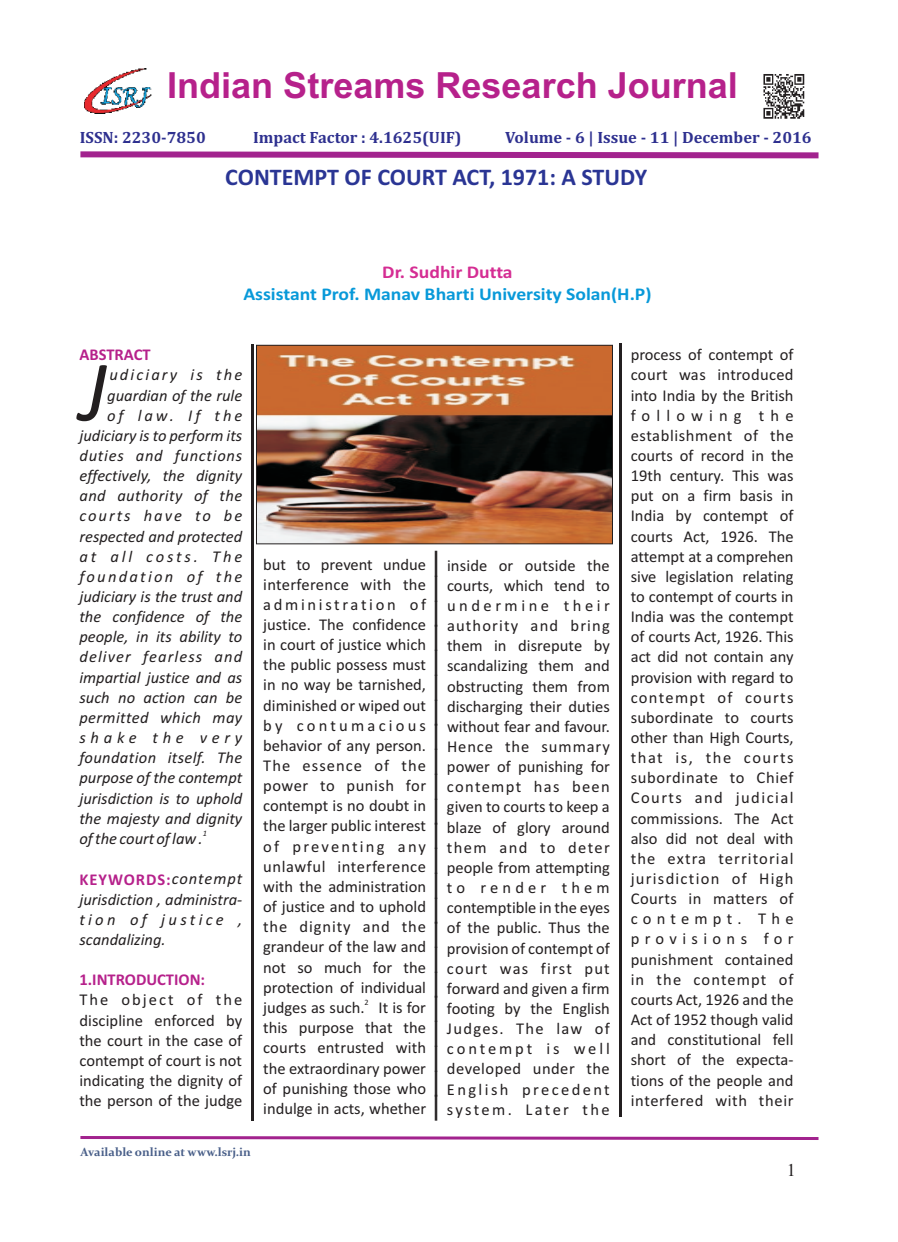
<style>
.page{position:relative;width:898px;height:1242px;background:#fff}
.page>*{position:absolute;margin:0;border:0;box-sizing:border-box;transform-origin:0 0}
.t1{font:italic 87px "Calibri";color:#231f20}
.t2{font:700 36px "Arial";color:#b6218b}
.t3{font:36px "Arial";color:#231f20;scale:1.68 1}
.t4{font:36px "Arial";color:#231f20;scale:1.24 1}
.t5{font:36px "Arial";color:#231f20;scale:1.67 1}
.t6{font:700 24px "Calibri";color:#2a3594}
.t7{font:700 18px "Calibri";color:#0899d9;scale:1.09 1}
.t8{font:700 18px "Calibri";color:#d52d93;scale:1.09 1}
.t9{font:18px "Times New Roman";color:#231f20}
.t10{font:16.5px/20.1px "Calibri";color:#231f20;text-align:justify}
.t11{font:italic 16.5px/20.1px "Calibri";color:#231f20;text-align:justify}
.t12{font:700 16.5px "Cambria";color:#2e308f}
.t13{font:700 16.5px "Calibri";color:#b6218b}
.t14{font:700 16.5px "Calibri";letter-spacing:.06em;color:#b6218b}
.t15{font:700 12px "Constantia";color:#485e88}
.t16{font:italic 8.25px "Calibri";color:#231f20}
.t17{font:8.25px "Calibri";color:#231f20}
.s1{font-weight:400;font-style:italic;color:#231f20}
</style>
<div class="page">
<svg style="left:80px;top:151px;width:739px;height:8px;background:#b959aa"></svg>
<svg style="left:80px;top:1136px;width:739px;height:4px;background:#b859a9"></svg>
<img style="left:85px;top:69px;width:67px;height:45px">
<img style="left:258px;top:347px;width:352px;height:195px">
<div style="left:256px;top:345px;width:356px;height:199px;border:1px solid #231f20"></div>
<img style="left:763px;top:74px;width:42px;height:45px">
<h2 class="t2" style="left:167px;top:72px;width:572px">Indian Streams Research Journal</h2>
<p class="t12" style="left:80px;top:130px;width:127px">ISSN: 2230-7850</p>
<p class="t12" style="left:253px;top:130px;width:210px">Impact Factor : 4.1625(UIF)</p>
<p class="t12" style="left:505px;top:130px;width:308px">Volume - 6 | Issue - 11 | December - 2016</p>
<h3 class="t6" style="left:225px;top:167px;width:423px">CONTEMPT OF COURT ACT, 1971: A STUDY</h3>
<p class="t8" style="left:382px;top:264px;width:121px">Dr. Sudhir Dutta</p>
<p class="t7" style="left:243px;top:286px;width:376px">Assistant Prof. Manav Bharti University Solan(H.P)</p>
<p class="t13" style="left:79px;top:348px;width:73px">ABSTRACT</p>
<h1 class="t1" style="left:79px;top:355px;width:29px">J</h1>
<p class="t11" style="left:107px;top:366px;width:136px">udiciary is the guardian of the rule</p>
<p class="t11" style="left:79px;top:406px;width:164px;text-indent:28px">of law. If the judiciary is to perform its duties and functions effectively, the dignity and authority of the courts have to be respected and protected at all costs. The foundation of the judiciary is the trust and the confidence of the people, in its ability to deliver fearless and impartial justice and as such no action can be permitted which may shake the very foundation itself. The purpose of the contempt jurisdiction is to uphold the majesty and dignity</p>
<p class="t16" style="left:203px;top:829px;width:6px">1</p>
<p class="t11" style="left:79px;top:830px;width:125px">of the court of law .</p>
<p class="t14" style="left:79px;top:872px;width:164px">KEYWORDS:<span class="s1">contempt</span></p>
<p class="t11" style="left:79px;top:890px;width:164px">jurisdiction , administra&shy;tion of justice , scandalizing.</p>
<p class="t13" style="left:79px;top:973px;width:127px">1.INTRODUCTION:</p>
<p class="t10" style="left:79px;top:991px;width:164px">The object of the discipline enforced by the court in the case of contempt of court is not indicating the dignity of the person of the judge</p>
<h2 class="t3" style="left:220px;top:1120px;width:464px;rotate:-90deg">_______________________</h2>
<p class="t10" style="left:263px;top:555px;width:164px">but to prevent undue interference with the administration of justice. The confidence in court of justice which the public possess must in no way be tarnished, diminished or wiped out by contumacious behavior of any person.<br>The essence of the power to punish for contempt is no doubt in the larger public interest of preventing any unlawful interference with the administration of justice and to uphold the dignity and the grandeur of the law and not so much for the protection of individual</p>
<p class="t17" style="left:364px;top:998px;width:6px">2</p>
<p class="t10" style="left:263px;top:999px;width:164px">judges as such. It is for this purpose that the courts entrusted with the extraordinary power of punishing those who indulge in acts, whether</p>
<h2 class="t4" style="left:404px;top:1120px;width:461px;rotate:-90deg">_______________________</h2>
<p class="t10" style="left:447px;top:556px;width:164px">inside or outside the courts, which tend to undermine their authority and bring them in disrepute by scandalizing them and obstructing them from discharging their duties without fear and favour.<br>Hence the summary power of punishing for contempt has been given to courts to keep a blaze of glory around them and to deter people from attempting to render them contemptible in the eyes of the public. Thus the provision of contempt of court was first put forward and given a firm footing by the English Judges. The law of contempt is well developed under the English precedent system. Later the</p>
<h2 class="t5" style="left:587px;top:1115px;width:464px;rotate:-90deg">_______________________</h2>
<p class="t10" style="left:630px;top:346px;width:164px">process of contempt of court was introduced into India by the British following the establishment of the courts of record in the 19th century. This was put on a firm basis in India by contempt of courts Act, 1926. The attempt at a comprehen sive legislation relating to contempt of courts in India was the contempt of courts Act, 1926. This act did not contain any provision with regard to contempt of courts subordinate to courts other than High Courts, that is, the courts subordinate to Chief Courts and judicial commissions. The Act also did not deal with the extra territorial jurisdiction of High Courts in matters of contempt. The provisions for punishment contained in the contempt of courts Act, 1926 and the Act of 1952 though valid and constitutional fell short of the expecta&shy;tions of the people and interfered with their</p>
<p class="t15" style="left:80px;top:1147px;width:172px">Available online at www.lsrj.in</p>
<p class="t9" style="left:786px;top:1164px;width:10px">1</p>
</div>
